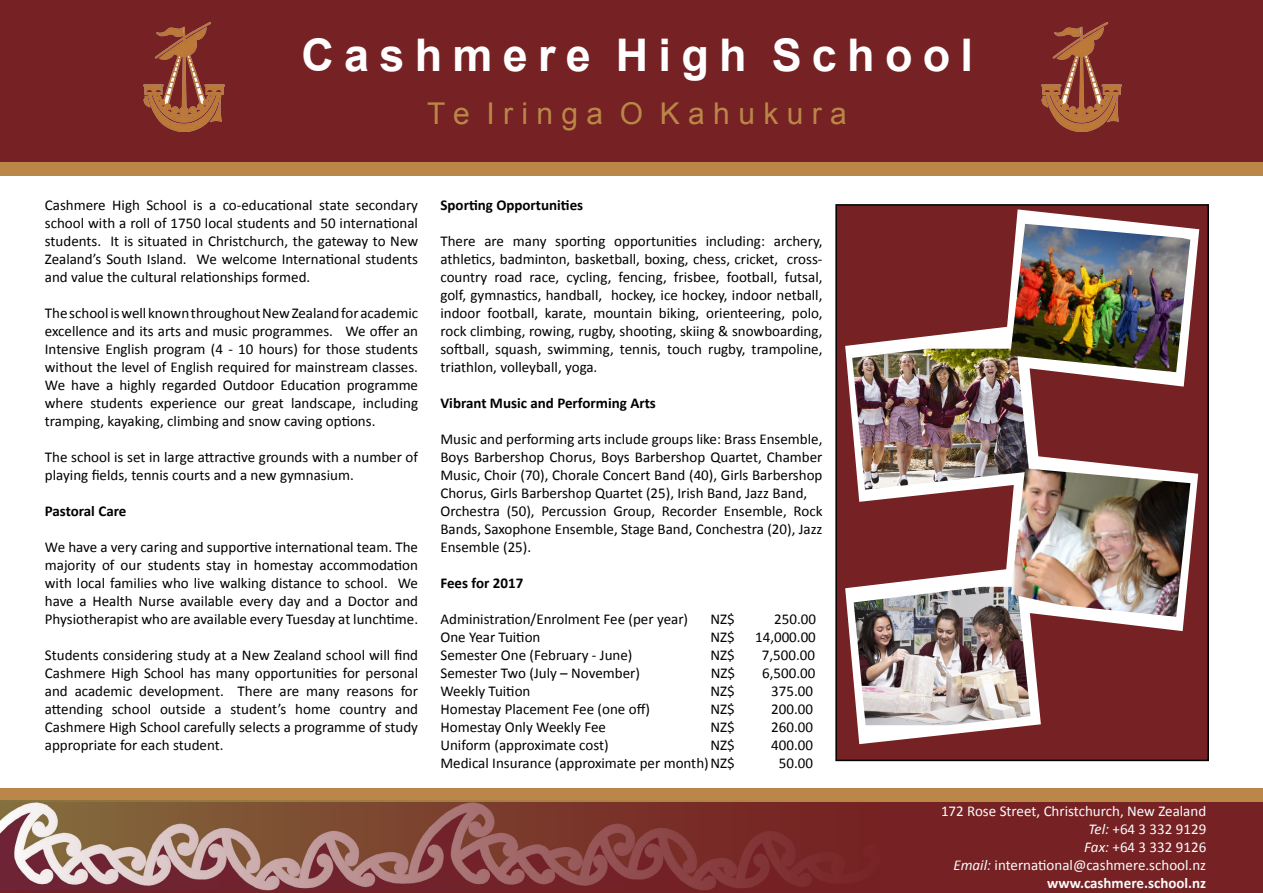
<style>
.page{position:relative;width:1263px;height:893px;background:#fff}
.page>*{position:absolute;margin:0;border:0;box-sizing:border-box;transform-origin:0 0}
.t1{font:700 45px "Arial";letter-spacing:.23em;color:#fff}
.t2{font:30px "Arial";color:#ba8748}
.t3{font:15px/18px "Calibri";color:#000;text-align:justify}
.t4{font:15px/18px "Calibri";color:#fbfbfb;text-align:right}
.t5{font:700 15px "Calibri";color:#000}
.s1{font-style:italic}
.s2{font-weight:700}
</style>
<div class="page">
<div style="left:0;top:0;width:1263px;height:163px;background:#762123"></div>
<img style="left:144px;top:22px;width:80px;height:110px">
<div style="left:0;top:163px;width:1263px;height:13px;background:#ba8748"></div>
<div style="left:0;top:801px;width:1263px;height:92px;background:#762123"></div>
<div style="left:0;top:788px;width:1263px;height:13px;background:#ba8748"></div>
<div style="left:836px;top:205px;width:372px;height:555px;background:#762123"></div>
<div style="left:835px;top:204px;width:374px;height:557px;border:2px solid #000"></div>
<img style="left:1041px;top:22px;width:81px;height:110px">
<img style="left:0;top:801px;width:879px;height:90px">
<svg style="left:845px;top:209px;width:354px;height:535px"></svg>
<img style="left:854px;top:587px;width:176px;height:138px">
<img style="left:852px;top:349px;width:177px;height:141px">
<img style="left:1010px;top:224px;width:180px;height:148px">
<img style="left:1011px;top:468px;width:179px;height:149px">
<h1 class="t1" style="left:301px;top:23px;width:673px">Cashmere High School</h1>
<h2 class="t2" style="left:427px;top:93px;width:421px">T e I r i n g a O K a h u k u r a</h2>
<p class="t3" style="left:45px;top:196px;width:375px">Cashmere High School is a co-educational state secondary school with a roll of 1750 local students and 50 international students. It is situated in Christchurch, the gateway to New Zealand’s South Island. We welcome International students and value the cultural relationships formed.</p>
<p class="t3" style="left:45px;top:304px;width:375px">The school is well known throughout New Zealand for academic excellence and its arts and music programmes. We offer an Intensive English program (4 - 10 hours) for those students without the level of English required for mainstream classes.<br>We have a highly regarded Outdoor Education programme where students experience our great landscape, including tramping, kayaking, climbing and snow caving options.</p>
<p class="t3" style="left:45px;top:448px;width:375px">The school is set in large attractive grounds with a number of playing fields, tennis courts and a new gymnasium.</p>
<p class="t5" style="left:45px;top:500px;width:83px">Pastoral Care</p>
<p class="t3" style="left:45px;top:538px;width:375px">We have a very caring and supportive international team. The majority of our students stay in homestay accommodation with local families who live walking distance to school. We have a Health Nurse available every day and a Doctor and Physiotherapist who are available every Tuesday at lunchtime.</p>
<p class="t3" style="left:45px;top:646px;width:375px">Students considering study at a New Zealand school will find Cashmere High School has many opportunities for personal and academic development. There are many reasons for attending school outside a student’s home country and Cashmere High School carefully selects a programme of study appropriate for each student.</p>
<p class="t5" style="left:440px;top:194px;width:144px">Sporting Opportunities</p>
<p class="t3" style="left:440px;top:232px;width:384px">There are many sporting opportunities including: archery, athletics, badminton, basketball, boxing, chess, cricket, cross&shy;country road race, cycling, fencing, frisbee, football, futsal, golf, gymnastics, handball, hockey, ice hockey, indoor netball, indoor football, karate, mountain biking, orienteering, polo, rock climbing, rowing, rugby, shooting, skiing &amp; snowboarding, softball, squash, swimming, tennis, touch rugby, trampoline, triathlon, volleyball, yoga.</p>
<p class="t5" style="left:440px;top:392px;width:217px">Vibrant Music and Performing Arts</p>
<p class="t3" style="left:440px;top:430px;width:384px;text-align:left">Music and performing arts include groups like: Brass Ensemble, Boys Barbershop Chorus, Boys Barbershop Quartet, Chamber Music, Choir (70), Chorale Concert Band (40), Girls Barbershop Chorus, Girls Barbershop Quartet (25), Irish Band, Jazz Band, Orchestra (50), Percussion Group, Recorder Ensemble, Rock Bands, Saxophone Ensemble, Stage Band, Conchestra (20), Jazz Ensemble (25).</p>
<p class="t5" style="left:440px;top:572px;width:84px">Fees for 2017</p>
<p class="t3" style="left:440px;top:610px;width:249px">Administration/Enrolment Fee (per year)</p>
<p class="t3" style="left:710px;top:610px;width:26px">NZ$</p>
<p class="t3" style="left:774px;top:610px;width:43px">250.00</p>
<p class="t3" style="left:440px;top:628px;width:101px">One Year Tuition</p>
<p class="t3" style="left:710px;top:628px;width:26px">NZ$</p>
<p class="t3" style="left:755px;top:628px;width:62px">14,000.00</p>
<p class="t3" style="left:440px;top:646px;width:193px">Semester One (February - June)</p>
<p class="t3" style="left:710px;top:646px;width:26px">NZ$</p>
<p class="t3" style="left:762px;top:646px;width:55px">7,500.00</p>
<p class="t3" style="left:440px;top:664px;width:201px">Semester Two (July – November)</p>
<p class="t3" style="left:711px;top:664px;width:26px">NZ$</p>
<p class="t3" style="left:762px;top:664px;width:55px">6,500.00</p>
<p class="t3" style="left:440px;top:682px;width:91px">Weekly Tuition</p>
<p class="t3" style="left:710px;top:682px;width:26px">NZ$</p>
<p class="t3" style="left:771px;top:682px;width:43px">375.00</p>
<p class="t3" style="left:440px;top:700px;width:211px">Homestay Placement Fee (one off)</p>
<p class="t3" style="left:710px;top:700px;width:26px">NZ$</p>
<p class="t3" style="left:771px;top:700px;width:43px">200.00</p>
<p class="t3" style="left:440px;top:718px;width:167px">Homestay Only Weekly Fee</p>
<p class="t3" style="left:710px;top:718px;width:26px">NZ$</p>
<p class="t3" style="left:771px;top:718px;width:43px">260.00</p>
<p class="t3" style="left:440px;top:736px;width:170px">Uniform (approximate cost)</p>
<p class="t3" style="left:710px;top:736px;width:26px">NZ$</p>
<p class="t3" style="left:771px;top:736px;width:43px">400.00</p>
<p class="t3" style="left:440px;top:754px;width:296px">Medical Insurance (approximate per month)NZ$</p>
<p class="t3" style="left:779px;top:754px;width:36px">50.00</p>
<p class="t4" style="left:941px;top:801px;width:267px">172 Rose Street, Christchurch, New Zealand<br><span class="s1">Tel:</span> +64 3 332 9129<br><span class="s1">Fax:</span> +64 3 332 9126<br><span class="s1">Email:</span> international@cashmere.school.nz <span class="s2">www.cashmere.school.nz</span></p>
</div>
